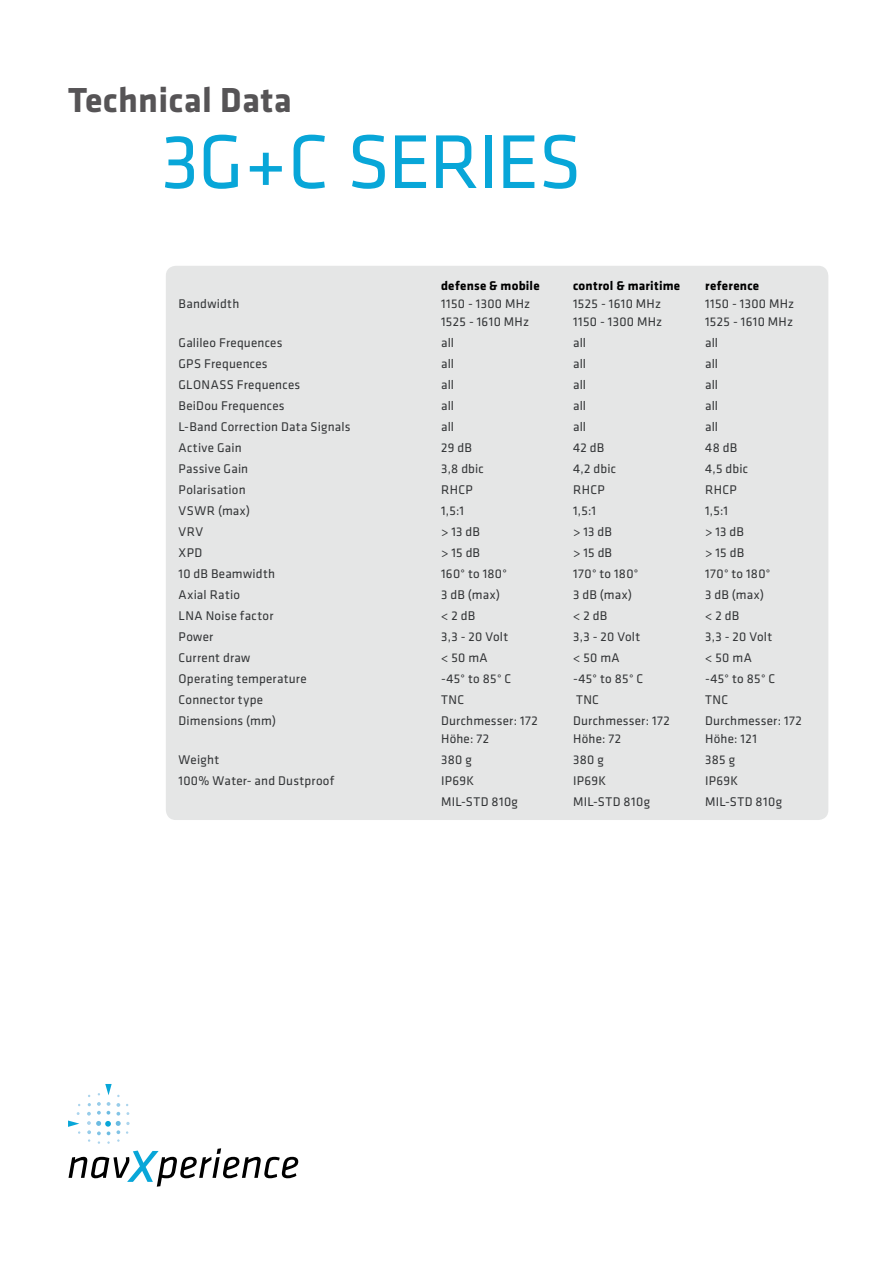
<style>
.page{position:relative;width:893px;height:1263px;background:#fff}
.page>*{position:absolute;margin:0;border:0;box-sizing:border-box;transform-origin:0 0}
.t1{font:78.9px "Klavika";letter-spacing:-.02em;color:#08a6d8}
.t2{font:700 36px "Klavika";letter-spacing:.01em;color:#565456}
.t3{font:13.05px "Klavika";letter-spacing:.02em;color:#323436}
.t4{font:700 13.05px "Klavika";letter-spacing:.015em;color:#000}
</style>
<div class="page">
<div style="left:166px;top:266px;width:662px;height:554px;background:#e5e6e6;border-radius:10px"></div>
<svg style="left:68px;top:1084px;width:230px;height:103px"></svg>
<h2 class="t2" style="left:68px;top:81px;width:225px">Technical Data</h2>
<h1 class="t1" style="left:161px;top:119px;width:422px">3G+C SERIES</h1>
<p class="t4" style="left:441px;top:278px;width:100px">defense &amp; mobile</p>
<p class="t4" style="left:573px;top:278px;width:109px">control &amp; maritime</p>
<p class="t4" style="left:705px;top:278px;width:56px">reference</p>
<p class="t3" style="left:179px;top:296px;width:62px">Bandwidth</p>
<p class="t3" style="left:441px;top:296px;width:91px">1150 - 1300 MHz</p>
<p class="t3" style="left:573px;top:296px;width:89px">1525 - 1610 MHz</p>
<p class="t3" style="left:705px;top:296px;width:91px">1150 - 1300 MHz</p>
<p class="t3" style="left:441px;top:314px;width:89px">1525 - 1610 MHz</p>
<p class="t3" style="left:573px;top:314px;width:91px">1150 - 1300 MHz</p>
<p class="t3" style="left:705px;top:314px;width:89px">1525 - 1610 MHz</p>
<p class="t3" style="left:179px;top:335px;width:105px">Galileo Frequences</p>
<p class="t3" style="left:441px;top:335px;width:15px">all</p>
<p class="t3" style="left:573px;top:335px;width:15px">all</p>
<p class="t3" style="left:705px;top:335px;width:15px">all</p>
<p class="t3" style="left:179px;top:356px;width:91px">GPS Frequences</p>
<p class="t3" style="left:441px;top:356px;width:15px">all</p>
<p class="t3" style="left:573px;top:356px;width:15px">all</p>
<p class="t3" style="left:705px;top:356px;width:15px">all</p>
<p class="t3" style="left:179px;top:377px;width:123px">GLONASS Frequences</p>
<p class="t3" style="left:441px;top:377px;width:15px">all</p>
<p class="t3" style="left:573px;top:377px;width:15px">all</p>
<p class="t3" style="left:705px;top:377px;width:15px">all</p>
<p class="t3" style="left:179px;top:398px;width:108px">BeiDou Frequences</p>
<p class="t3" style="left:441px;top:398px;width:15px">all</p>
<p class="t3" style="left:573px;top:398px;width:15px">all</p>
<p class="t3" style="left:705px;top:398px;width:15px">all</p>
<p class="t3" style="left:179px;top:419px;width:173px">L-Band Correction Data Signals</p>
<p class="t3" style="left:441px;top:419px;width:15px">all</p>
<p class="t3" style="left:573px;top:419px;width:15px">all</p>
<p class="t3" style="left:705px;top:419px;width:15px">all</p>
<p class="t3" style="left:179px;top:440px;width:65px">Active Gain</p>
<p class="t3" style="left:441px;top:440px;width:32px">29 dB</p>
<p class="t3" style="left:573px;top:440px;width:33px">42 dB</p>
<p class="t3" style="left:705px;top:440px;width:34px">48 dB</p>
<p class="t3" style="left:179px;top:461px;width:71px">Passive Gain</p>
<p class="t3" style="left:441px;top:461px;width:44px">3,8 dbic</p>
<p class="t3" style="left:573px;top:461px;width:45px">4,2 dbic</p>
<p class="t3" style="left:705px;top:461px;width:45px">4,5 dbic</p>
<p class="t3" style="left:179px;top:482px;width:69px">Polarisation</p>
<p class="t3" style="left:441px;top:482px;width:33px">RHCP</p>
<p class="t3" style="left:573px;top:482px;width:33px">RHCP</p>
<p class="t3" style="left:705px;top:482px;width:33px">RHCP</p>
<p class="t3" style="left:179px;top:503px;width:73px">VSWR (max)</p>
<p class="t3" style="left:441px;top:503px;width:24px">1,5:1</p>
<p class="t3" style="left:573px;top:503px;width:24px">1,5:1</p>
<p class="t3" style="left:705px;top:503px;width:24px">1,5:1</p>
<p class="t3" style="left:179px;top:524px;width:26px">VRV</p>
<p class="t3" style="left:441px;top:524px;width:40px">&gt; 13 dB</p>
<p class="t3" style="left:573px;top:524px;width:40px">&gt; 13 dB</p>
<p class="t3" style="left:705px;top:524px;width:40px">&gt; 13 dB</p>
<p class="t3" style="left:179px;top:545px;width:25px">XPD</p>
<p class="t3" style="left:441px;top:545px;width:40px">&gt; 15 dB</p>
<p class="t3" style="left:573px;top:545px;width:40px">&gt; 15 dB</p>
<p class="t3" style="left:705px;top:545px;width:40px">&gt; 15 dB</p>
<p class="t3" style="left:179px;top:566px;width:98px">10 dB Beamwidth</p>
<p class="t3" style="left:441px;top:566px;width:67px">160° to 180°</p>
<p class="t3" style="left:573px;top:566px;width:67px">170° to 180°</p>
<p class="t3" style="left:705px;top:566px;width:67px">170° to 180°</p>
<p class="t3" style="left:179px;top:587px;width:63px">Axial Ratio</p>
<p class="t3" style="left:441px;top:587px;width:60px">3 dB (max)</p>
<p class="t3" style="left:573px;top:587px;width:60px">3 dB (max)</p>
<p class="t3" style="left:705px;top:587px;width:60px">3 dB (max)</p>
<p class="t3" style="left:179px;top:608px;width:96px">LNA Noise factor</p>
<p class="t3" style="left:441px;top:608px;width:36px">&lt; 2 dB</p>
<p class="t3" style="left:573px;top:608px;width:36px">&lt; 2 dB</p>
<p class="t3" style="left:705px;top:608px;width:36px">&lt; 2 dB</p>
<p class="t3" style="left:179px;top:629px;width:36px">Power</p>
<p class="t3" style="left:441px;top:629px;width:69px">3,3 - 20 Volt</p>
<p class="t3" style="left:573px;top:629px;width:69px">3,3 - 20 Volt</p>
<p class="t3" style="left:705px;top:629px;width:69px">3,3 - 20 Volt</p>
<p class="t3" style="left:179px;top:650px;width:73px">Current draw</p>
<p class="t3" style="left:441px;top:650px;width:48px">&lt; 50 mA</p>
<p class="t3" style="left:573px;top:650px;width:48px">&lt; 50 mA</p>
<p class="t3" style="left:705px;top:650px;width:48px">&lt; 50 mA</p>
<p class="t3" style="left:179px;top:671px;width:130px">Operating temperature</p>
<p class="t3" style="left:441px;top:671px;width:72px">-45° to 85° C</p>
<p class="t3" style="left:573px;top:671px;width:72px">-45° to 85° C</p>
<p class="t3" style="left:705px;top:671px;width:72px">-45° to 85° C</p>
<p class="t3" style="left:179px;top:692px;width:86px">Connector type</p>
<p class="t3" style="left:441px;top:692px;width:24px">TNC</p>
<p class="t3" style="left:576px;top:692px;width:24px">TNC</p>
<p class="t3" style="left:705px;top:692px;width:24px">TNC</p>
<p class="t3" style="left:179px;top:713px;width:99px">Dimensions (mm)</p>
<p class="t3" style="left:441px;top:713px;width:98px">Durchmesser: 172</p>
<p class="t3" style="left:573px;top:713px;width:98px">Durchmesser: 172</p>
<p class="t3" style="left:705px;top:713px;width:98px">Durchmesser: 172</p>
<p class="t3" style="left:441px;top:731px;width:50px">Höhe: 72</p>
<p class="t3" style="left:573px;top:731px;width:50px">Höhe: 72</p>
<p class="t3" style="left:705px;top:731px;width:53px">Höhe: 121</p>
<p class="t3" style="left:179px;top:752px;width:42px">Weight</p>
<p class="t3" style="left:441px;top:752px;width:32px">380 g</p>
<p class="t3" style="left:573px;top:752px;width:32px">380 g</p>
<p class="t3" style="left:705px;top:752px;width:31px">385 g</p>
<p class="t3" style="left:179px;top:773px;width:157px">100% Water- and Dustproof</p>
<p class="t3" style="left:441px;top:773px;width:34px">IP69K</p>
<p class="t3" style="left:573px;top:773px;width:34px">IP69K</p>
<p class="t3" style="left:705px;top:773px;width:34px">IP69K</p>
<p class="t3" style="left:441px;top:794px;width:78px">MIL-STD 810g</p>
<p class="t3" style="left:573px;top:794px;width:78px">MIL-STD 810g</p>
<p class="t3" style="left:705px;top:794px;width:78px">MIL-STD 810g</p>
</div>
